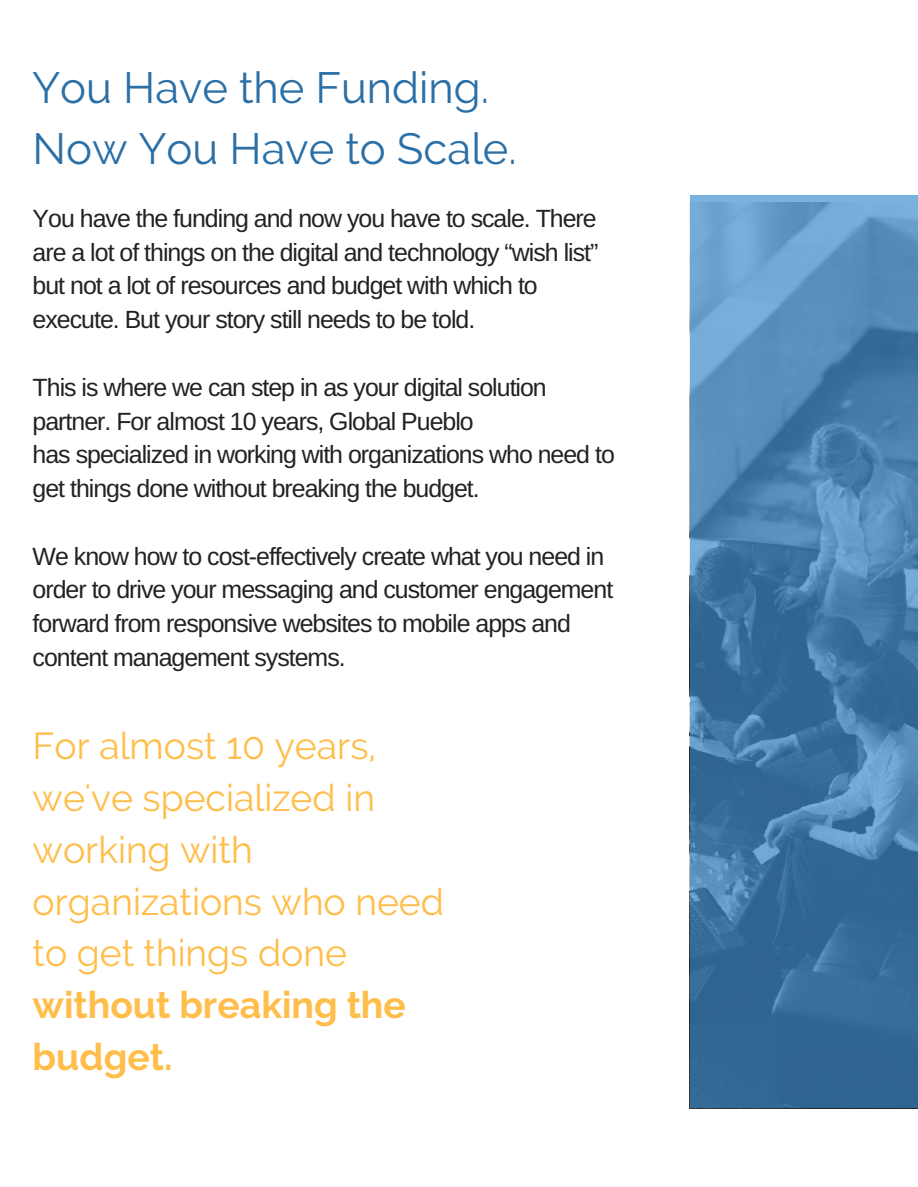
<style>
.page{position:relative;width:918px;height:1187px;background:#fff}
.page>*{position:absolute;margin:0;border:0;box-sizing:border-box;transform-origin:0 0}
.t1{font:43.65px/60.8px "Raleway";color:#2a6fa6}
.t2{font:37.35px/51.8px "Raleway";color:#ffbd4a}
.t3{font:700 37.35px/51.8px "Raleway";color:#ffbd4a}
.t4{font:24.9px/33.8px "Arimo";letter-spacing:-.04em;color:#222}
</style>
<div class="page">
<svg style="left:690px;top:195px;width:228px;height:913px"></svg>
<h1 class="t1" style="left:33px;top:57px;width:486px">You Have the Funding.<br>Now You Have to Scale.</h1>
<p class="t4" style="left:33px;top:201px;width:567px">You have the funding and now you have to scale. There are a lot of things on the digital and technology “wish list” but not a lot of resources and budget with which to execute. But your story still needs to be told.</p>
<p class="t4" style="left:33px;top:370px;width:584px">This is where we can step in as your digital solution partner. For almost 10 years, Global Pueblo<br>has specialized in working with organizations who need to get things done without breaking the budget.</p>
<p class="t4" style="left:33px;top:539px;width:582px">We know how to cost-effectively create what you need in order to drive your messaging and customer engagement forward from responsive websites to mobile apps and content management systems.</p>
<h2 class="t2" style="left:33px;top:720px;width:413px">For almost 10 years, we've specialized in working with organizations who need to get things done</h2>
<h2 class="t3" style="left:33px;top:979px;width:375px">without breaking the budget.</h2>
</div>
